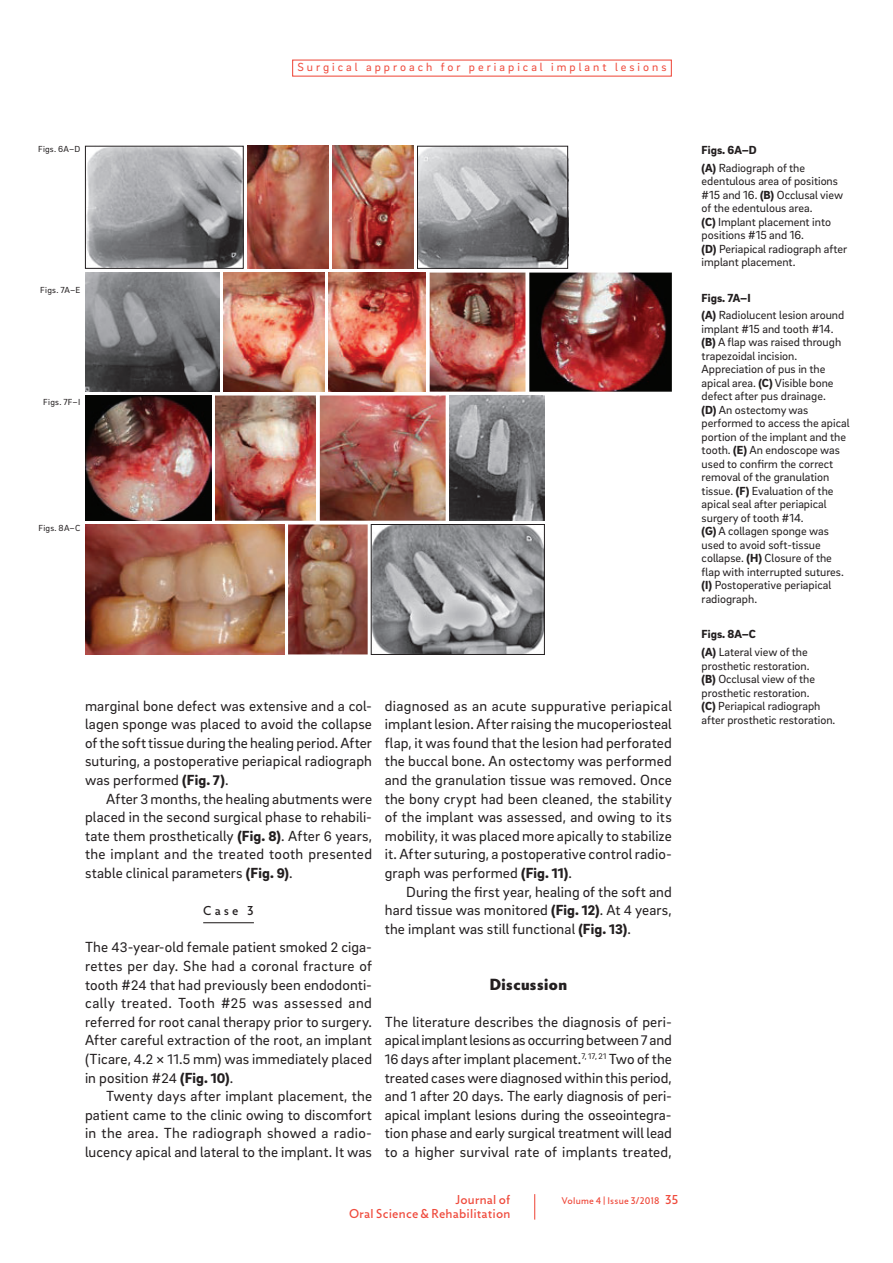
<style>
.page{position:relative;width:893px;height:1263px;background:#fff}
.page>*{position:absolute;margin:0;border:0;box-sizing:border-box;transform-origin:0 0}
.t1{font:15px/18.6px "Brix Sans";letter-spacing:.01em;color:#231f20;text-align:justify}
.t2{font:900 15px "Zigfrid";letter-spacing:.03em;color:#231f20}
.t3{font:12px/13.5px "Brix Sans";color:#231f20}
.t4{font:12px "Brix Sans";letter-spacing:.25em;color:#ef4b3d}
.t5{font:12px/14.4px "Zigfrid";letter-spacing:.02em;color:#ef4b3d;text-align:right}
.t6{font:12px "Zigfrid";color:#231f20}
.t7{font:9px "Brix Sans";letter-spacing:.025em;color:#231f20}
.t8{font:9px "Zigfrid";letter-spacing:.025em;color:#ef4b3d}
.s1{font-weight:900}
.s2{font-weight:900;font-size:14.25px}
.s3{font-size:14.25px}
.s4{font-size:12px}
</style>
<div class="page">
<svg style="left:534px;top:1194px;width:1px;height:25px"></svg>
<hr style="left:203px;top:922px;width:51px;height:1px;background:#231f20">
<img style="left:87px;top:148px;width:155px;height:119px">
<div style="left:85px;top:146px;width:159px;height:123px;border:1px solid #231f20"></div>
<img style="left:247px;top:146px;width:81px;height:123px">
<img style="left:332px;top:146px;width:81px;height:123px">
<img style="left:419px;top:148px;width:147px;height:119px">
<div style="left:417px;top:146px;width:151px;height:123px;border:1px solid #231f20"></div>
<img style="left:85px;top:524px;width:199px;height:130px">
<img style="left:288px;top:524px;width:80px;height:130px">
<img style="left:373px;top:526px;width:170px;height:127px">
<div style="left:371px;top:524px;width:174px;height:131px;border:1px solid #231f20"></div>
<img style="left:85px;top:273px;width:135px;height:119px">
<img style="left:223px;top:273px;width:102px;height:119px">
<img style="left:329px;top:273px;width:97px;height:119px">
<img style="left:430px;top:273px;width:95px;height:119px">
<img style="left:529px;top:273px;width:143px;height:119px">
<img style="left:85px;top:395px;width:126px;height:126px">
<img style="left:215px;top:395px;width:101px;height:126px">
<img style="left:320px;top:395px;width:126px;height:126px">
<img style="left:449px;top:395px;width:96px;height:126px">
<p class="t4" style="left:297px;top:63px;width:371px">Surgical approach for periapical implant lesions</p>
<p class="t7" style="left:38px;top:146px;width:44px">Figs. 6A–D</p>
<p class="t7" style="left:40px;top:286px;width:42px">Figs. 7A–E</p>
<p class="t7" style="left:43px;top:399px;width:39px">Figs. 7F–I</p>
<p class="t7" style="left:39px;top:524px;width:43px">Figs. 8A–C</p>
<p class="t1" style="left:85px;top:697px;width:289px">marginal bone defect was extensive and a col&shy;lagen sponge was placed to avoid the collapse of the soft tissue during the healing period. After suturing, a postoperative periapical radiograph was performed <span class="s1">(Fig.</span> <span class="s2">7</span><span class="s1">)</span>.</p>
<p class="t1" style="left:85px;top:790px;width:289px;text-indent:21px">After <span class="s3">3</span> months, the healing abutments were placed in the second surgical phase to rehabili&shy;tate them prosthetically <span class="s1">(Fig.</span> <span class="s2">8</span><span class="s1">)</span>. After <span class="s3">6</span> years, the implant and the treated tooth presented stable clinical parameters <span class="s1">(Fig.</span> <span class="s2">9</span><span class="s1">)</span>.</p>
<p class="t6" style="left:203px;top:906px;width:52px">Case 3</p>
<p class="t1" style="left:85px;top:939px;width:289px">The <span class="s3">43</span>-year-old female patient smoked <span class="s3">2</span> ciga&shy;rettes per day. She had a coronal fracture of tooth #<span class="s3">24</span> that had previously been endodonti&shy;cally treated. Tooth #<span class="s3">25</span> was assessed and referred for root canal therapy prior to surgery.<br>After careful extraction of the root, an implant (Ticare, <span class="s3">4</span>.<span class="s3">2</span> × <span class="s3">11</span>.<span class="s3">5</span> mm) was immediately placed in position #<span class="s3">24</span> <span class="s1">(Fig.</span> <span class="s2">10</span><span class="s1">)</span>.</p>
<p class="t1" style="left:85px;top:1088px;width:289px;text-indent:21px">Twenty days after implant placement, the patient came to the clinic owing to discomfort in the area. The radiograph showed a radio&shy;lucency apical and lateral to the implant. It was</p>
<p class="t1" style="left:385px;top:697px;width:289px">diagnosed as an acute suppurative periapical implant lesion. After raising the mucoperiosteal flap, it was found that the lesion had perforated the buccal bone. An ostectomy was performed and the granulation tissue was removed. Once the bony crypt had been cleaned, the stability of the implant was assessed, and owing to its mobility, it was placed more apically to stabilize it. After suturing, a postoperative control radio&shy;graph was performed <span class="s1">(Fig.</span> <span class="s2">11</span><span class="s1">)</span>.</p>
<p class="t1" style="left:385px;top:883px;width:289px;text-indent:21px">During the first year, healing of the soft and hard tissue was monitored <span class="s1">(Fig.</span> <span class="s2">12</span><span class="s1">)</span>. At <span class="s3">4</span> years, the implant was still functional <span class="s1">(Fig.</span> <span class="s2">13</span><span class="s1">)</span>.</p>
<p class="t2" style="left:490px;top:978px;width:79px">Discussion</p>
<p class="t1" style="left:385px;top:1014px;width:289px">The literature describes the diagnosis of peri&shy;apical implant lesions as occurring between <span class="s3">7</span> and <span class="s3">16</span> days after implant placement.<sup>7</sup><sup>,</sup> <sup>17</sup><sup>,</sup> <sup>21</sup> Two of the treated cases were diagnosed within this period, and <span class="s3">1</span> after <span class="s3">20</span> days. The early diagnosis of peri&shy;apical implant lesions during the osseointegra&shy;tion phase and early surgical treatment will lead to a higher survival rate of implants treated,</p>
<p class="t5" style="left:349px;top:1194px;width:163px">Journal of<br>Oral Science &amp; Rehabilitation</p>
<p class="t8" style="left:561px;top:1197px;width:119px">Volume 4 | Issue 3/2018 <span class="s4">35</span></p>
<p class="t3" style="left:702px;top:142px;width:105px;line-height:17.7px"><span class="s1">Figs. 6A–D<br>(A)</span> Radiograph of the</p>
<p class="t3" style="left:702px;top:175px;width:147px">edentulous area of positions #15 and 16. <span class="s1">(B)</span> Occlusal view of the edentulous area.<br><span class="s1">(C)</span> Implant placement into positions #15 and 16.<br><span class="s1">(D)</span> Periapical radiograph after implant placement.</p>
<p class="t3" style="left:702px;top:290px;width:144px;line-height:17.7px"><span class="s1">Figs. 7A–I<br>(A)</span> Radiolucent lesion around</p>
<p class="t3" style="left:702px;top:323px;width:149px">implant #15 and tooth #14. <span class="s1">(B)</span> A flap was raised through trapezoidal incision.<br>Appreciation of pus in the apical area. <span class="s1">(C)</span> Visible bone defect after pus drainage.<br><span class="s1">(D)</span> An ostectomy was performed to access the apical portion of the implant and the tooth. <span class="s1">(E)</span> An endoscope was used to confirm the correct removal of the granulation tissue. <span class="s1">(F)</span> Evaluation of the apical seal after periapical surgery of tooth #14.<br><span class="s1">(G)</span> A collagen sponge was used to avoid soft-tissue collapse. <span class="s1">(H)</span> Closure of the flap with interrupted sutures. <span class="s1">(I)</span> Postoperative periapical radiograph.</p>
<p class="t3" style="left:702px;top:626px;width:108px;line-height:17.7px"><span class="s1">Figs. 8A–C<br>(A)</span> Lateral view of the</p>
<p class="t3" style="left:702px;top:660px;width:135px">prosthetic restoration.<br><span class="s1">(B)</span> Occlusal view of the prosthetic restoration.<br><span class="s1">(C)</span> Periapical radiograph after prosthetic restoration.</p>
</div>
